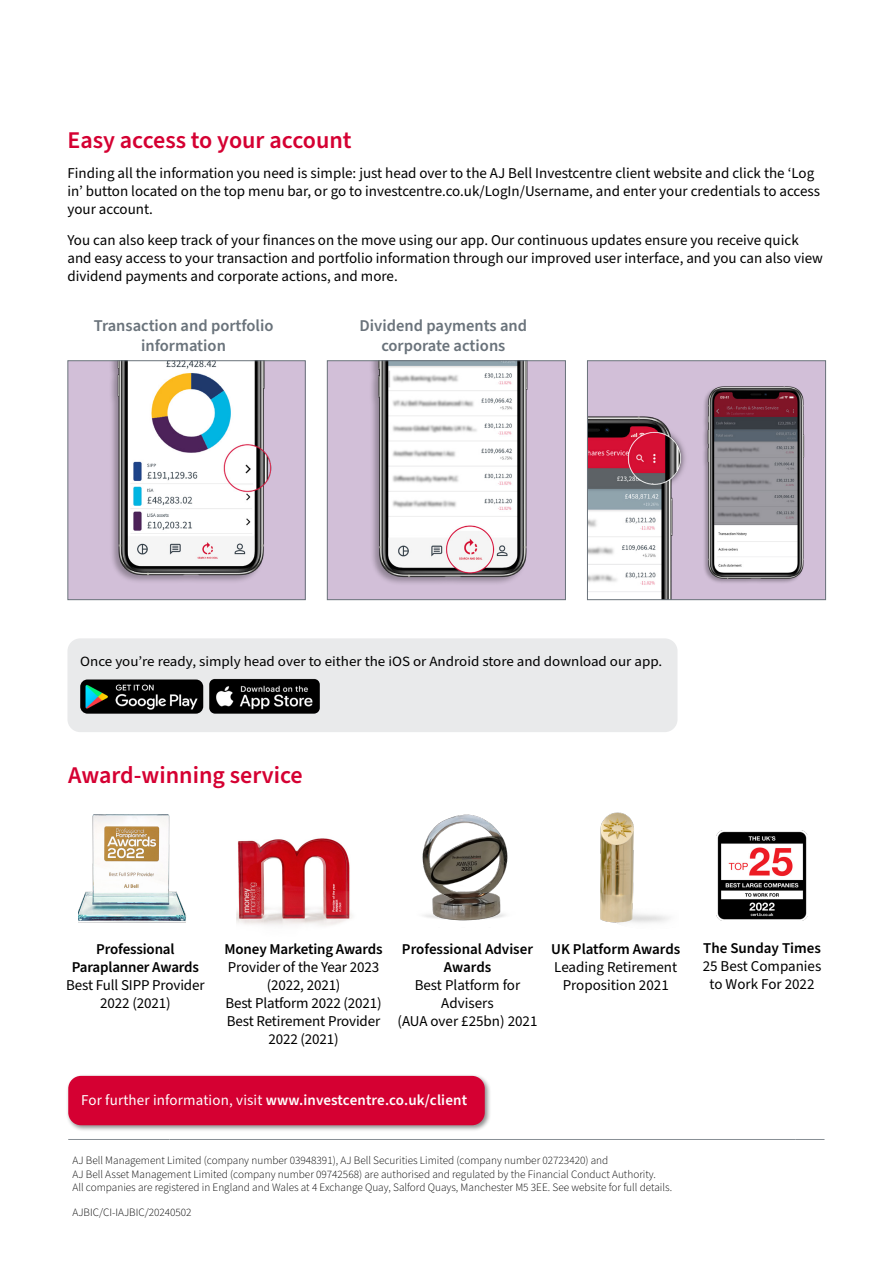
<style>
.page{position:relative;width:893px;height:1263px;background:#fff}
.page>*{position:absolute;margin:0;border:0;box-sizing:border-box;transform-origin:0 0}
.Heading_2__section_header{font:600 24px "Source Sans Pro";color:#d50032}
.Grey_11pt_Semi{font:600 16.5px/19.8px "Source Sans Pro";color:#6a737b;text-align:center}
.Black_10pt_Regular{font:15px/18px "Source Sans Pro";color:#000;text-align:center}
.t1{font:600 15px/18px "Source Sans Pro";letter-spacing:-.01em;color:#000;text-align:center}
.t2{font:600 15px "Source Sans Pro";letter-spacing:.01em;color:#fff}
.Black_10pt_Regular-2{font:14.1px "Source Sans Pro";color:#000;scale:1.06 1}
.Page_footers{font:300 11.25px/13.5px "Source Sans Pro";color:#000}
.s1{font-weight:600}
.s2{font-weight:400}
</style>
<div class="page">
<hr style="left:68px;top:1139px;width:101px;height:1px;background:#888f95">
<hr style="left:169px;top:1139px;width:626px;height:1px;background:#888f95">
<svg style="left:795px;top:1139px;width:29px;height:1px"></svg>
<img style="left:69px;top:362px;width:235px;height:236px">
<div style="left:67px;top:360px;width:239px;height:240px;border:1px solid #6a737b"></div>
<img style="left:329px;top:362px;width:235px;height:236px">
<div style="left:327px;top:360px;width:239px;height:240px;border:1px solid #6a737b"></div>
<div style="left:587px;top:361px;width:239px;height:239px;background:#d2bfd8"></div>
<img style="left:589px;top:416px;width:97px;height:182px">
<div style="left:587px;top:360px;width:239px;height:240px;border:1px solid #6a737b"></div>
<div style="left:67px;top:638px;width:610px;height:94px;background:#e9eaeb;border-radius:13px"></div>
<img style="left:80px;top:679px;width:123px;height:35px">
<img style="left:209px;top:679px;width:111px;height:35px">
<img style="left:703px;top:386px;width:102px;height:197px">
<div style="left:66px;top:1073px;width:426px;height:59px;background:#000;opacity:.45"></div>
<div style="left:68px;top:1076px;width:417px;height:49px;background:#d50032;border-radius:13px"></div>
<img style="left:422px;top:814px;width:86px;height:107px">
<img style="left:78px;top:814px;width:108px;height:109px">
<img style="left:237px;top:838px;width:116px;height:88px">
<img style="left:717px;top:830px;width:90px;height:91px">
<img style="left:600px;top:812px;width:69px;height:112px">
<p class="Heading_2__section_header" style="left:67px;top:124px;width:286px">Easy access to your account</p>
<p class="Black_10pt_Regular" style="left:67px;top:165px;width:754px;text-align:left">Finding all the information you need is simple: just head over to the AJ Bell Investcentre client website and click the ‘Log in’ button located on the top menu bar, or go to investcentre.co.uk/LogIn/Username, and enter your credentials to access your account.</p>
<p class="Black_10pt_Regular" style="left:67px;top:232px;width:757px;text-align:left">You can also keep track of your finances on the move using our app. Our continuous updates ensure you receive quick and easy access to your transaction and portfolio information through our improved user interface, and you can also view dividend payments and corporate actions, and more.</p>
<p class="Grey_11pt_Semi" style="left:94px;top:316px;width:181px">Transaction and portfolio information</p>
<p class="Grey_11pt_Semi" style="left:360px;top:316px;width:169px">Dividend payments and corporate actions</p>
<p class="Black_10pt_Regular-2" style="left:80px;top:652px;width:551px">Once you’re ready, simply head over to either the iOS or Android store and download our app.</p>
<p class="Heading_2__section_header" style="left:68px;top:759px;width:236px">Award-winning service</p>
<p class="t1" style="left:72px;top:940px;width:129px">Professional<br>Paraplanner Awards</p>
<p class="Black_10pt_Regular" style="left:66px;top:976px;width:140px">Best Full SIPP Provider<br>2022 (2021)</p>
<p class="t1" style="left:225px;top:940px;width:160px">Money Marketing Awards</p>
<p class="Black_10pt_Regular" style="left:226px;top:958px;width:158px">Provider of the Year 2023 (2022, 2021)<br>Best Platform 2022 (2021)<br>Best Retirement Provider<br>2022 (2021)</p>
<p class="t1" style="left:402px;top:940px;width:133px">Professional Adviser<br>Awards</p>
<p class="Black_10pt_Regular" style="left:397px;top:976px;width:142px">Best Platform for<br>Advisers<br>(AUA over £25bn) 2021</p>
<p class="Black_10pt_Regular" style="left:551px;top:940px;width:131px"><span class="s1">UK Platform Awards<br></span>Leading Retirement<br>Proposition 2021</p>
<p class="t2" style="left:81px;top:1090px;width:388px"><span class="s2">For further information, visit</span> www.investcentre.co.uk/client</p>
<p class="Page_footers" style="left:72px;top:1154px;width:537px">AJ Bell Management Limited (company number 03948391), AJ Bell Securities Limited (company number 02723420) and</p>
<p class="Page_footers" style="left:72px;top:1168px;width:601px">AJ Bell Asset Management Limited (company number 09742568) are authorised and regulated by the Financial Conduct Authority.<br>All companies are registered in England and Wales at 4 Exchange Quay, Salford Quays, Manchester M5 3EE. See website for full details.</p>
<p class="Page_footers" style="left:72px;top:1206px;width:121px">AJBIC/CI-IAJBIC/20240502</p>
<p class="Black_10pt_Regular" style="left:703px;top:939px;width:120px"><span class="s1">The Sunday Times<br></span>25 Best Companies to Work For 2022</p>
</div>
